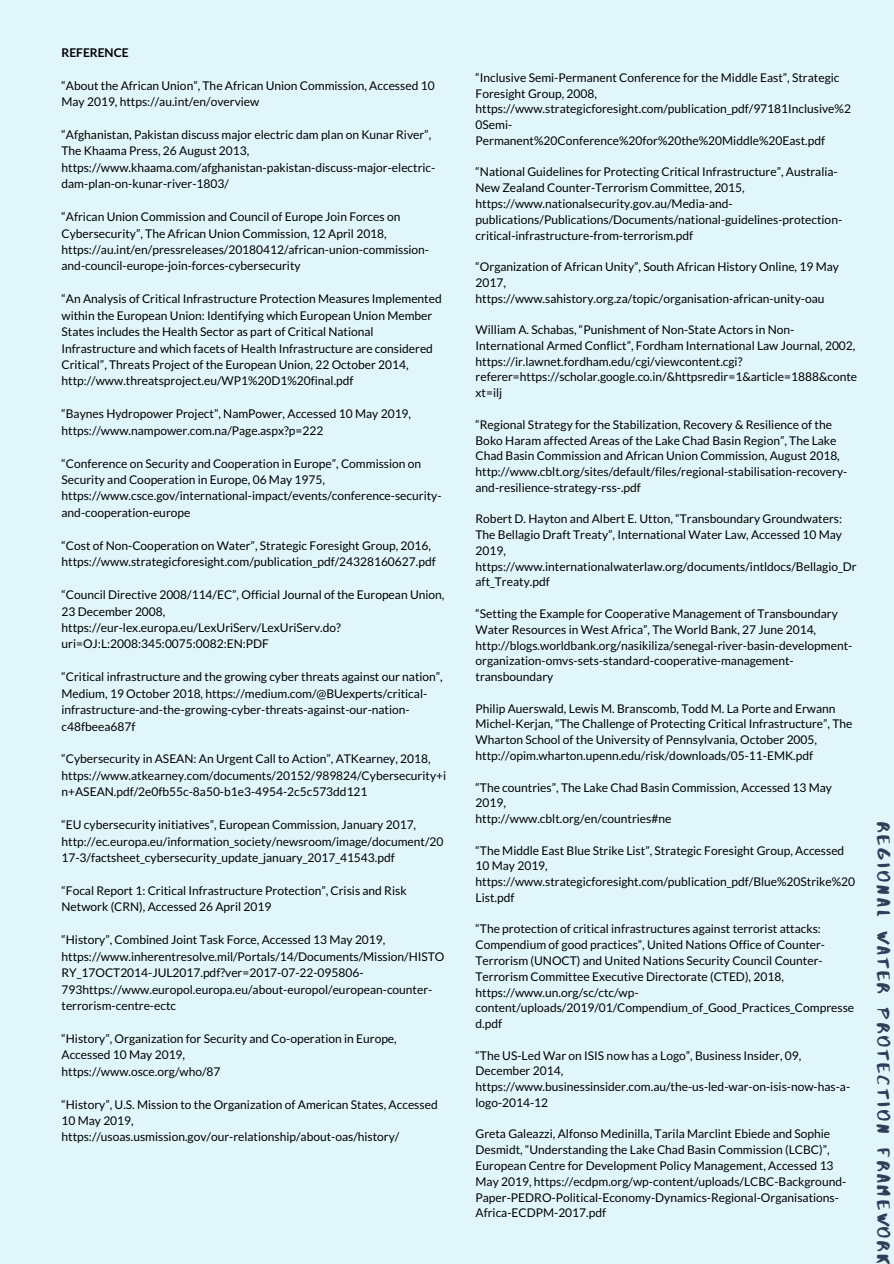
<style>
.page{position:relative;width:894px;height:1264px;background:#fff}
.page>*{position:absolute;margin:0;border:0;box-sizing:border-box;transform-origin:0 0}
.t1{font:18px "Abys";letter-spacing:.19em;color:#303c59}
.t2{font:12px/15.8px "Lato";color:#000}
.t3{font:700 12px "Lato";color:#000}
</style>
<div class="page">
<div style="left:0;top:0;width:893px;height:1263px;background:#e0f6fa"></div>
<p class="t3" style="left:61px;top:45px;width:69px">REFERENCE</p>
<p class="t2" style="left:61px;top:77px;width:374px;line-height:16.5px">“About the African Union”, The African Union Commission, Accessed 10<br>May 2019, https://au.int/en/overview</p>
<p class="t2" style="left:61px;top:126px;width:375px;line-height:16.5px">“Afghanistan, Pakistan discuss major electric dam plan on Kunar River”, The Khaama Press, 26 August 2013, https://www.khaama.com/afghanistan-pakistan-discuss-major-electric&shy;dam-plan-on-kunar-river-1803/</p>
<p class="t2" style="left:61px;top:208px;width:369px;line-height:16.5px">“African Union Commission and Council of Europe Join Forces on Cybersecurity”, The African Union Commission, 12 April 2018, https://au.int/en/pressreleases/20180412/african-union-commission&shy;and-council-europe-join-forces-cybersecurity</p>
<p class="t2" style="left:61px;top:290px;width:381px;line-height:16.5px">“An Analysis of Critical Infrastructure Protection Measures Implemented within the European Union: Identifying which European Union Member States includes the Health Sector as part of Critical National Infrastructure and which facets of Health Infrastructure are considered Critical”, Threats Project of the European Union, 22 October 2014, http://www.threatsproject.eu/WP1%20D1%20final.pdf</p>
<p class="t2" style="left:61px;top:405px;width:351px;line-height:16.5px">“Baynes Hydropower Project”, NamPower, Accessed 10 May 2019, https://www.nampower.com.na/Page.aspx?p=222</p>
<p class="t2" style="left:61px;top:454px;width:381px;line-height:16.5px">“Conference on Security and Cooperation in Europe”, Commission on Security and Cooperation in Europe, 06 May 1975, https://www.csce.gov/international-impact/events/conference-security&shy;and-cooperation-europe</p>
<p class="t2" style="left:61px;top:537px;width:375px;line-height:16.5px">“Cost of Non-Cooperation on Water”, Strategic Foresight Group, 2016, https://www.strategicforesight.com/publication_pdf/24328160627.pdf</p>
<p class="t2" style="left:61px;top:586px;width:384px;line-height:16.5px">“Council Directive 2008/114/EC”, Official Journal of the European Union, 23 December 2008, https://eur-lex.europa.eu/LexUriServ/LexUriServ.do? uri=OJ:L:2008:345:0075:0082:EN:PDF</p>
<p class="t2" style="left:61px;top:668px;width:382px;line-height:16.5px">“Critical infrastructure and the growing cyber threats against our nation”, Medium, 19 October 2018, https://medium.com/@BUexperts/critical&shy;infrastructure-and-the-growing-cyber-threats-against-our-nation&shy;c48fbeea687f</p>
<p class="t2" style="left:61px;top:750px;width:386px;line-height:16.5px">“Cybersecurity in ASEAN: An Urgent Call to Action”, ATKearney, 2018, https://www.atkearney.com/documents/20152/989824/Cybersecurity+i n+ASEAN.pdf/2e0fb55c-8a50-b1e3-4954-2c5c573dd121</p>
<p class="t2" style="left:61px;top:816px;width:383px;line-height:16.5px">“EU cybersecurity initiatives”, European Commission, January 2017, http://ec.europa.eu/information_society/newsroom/image/document/20<br>17-3/factsheet_cybersecurity_update_january_2017_41543.pdf</p>
<p class="t2" style="left:61px;top:882px;width:346px;line-height:16.5px">“Focal Report 1: Critical Infrastructure Protection”, Crisis and Risk<br>Network (CRN), Accessed 26 April 2019</p>
<p class="t2" style="left:61px;top:931px;width:384px;line-height:16.5px">“History”, Combined Joint Task Force, Accessed 13 May 2019, https://www.inherentresolve.mil/Portals/14/Documents/Mission/HISTO RY_17OCT2014-JUL2017.pdf?ver=2017-07-22-095806- 793https://www.europol.europa.eu/about-europol/european-counter&shy;terrorism-centre-ectc</p>
<p class="t2" style="left:61px;top:1029px;width:337px;line-height:16.5px">“History”, Organization for Security and Co-operation in Europe,<br>Accessed 10 May 2019,<br>https://www.osce.org/who/87</p>
<p class="t2" style="left:61px;top:1095px;width:377px;line-height:16.5px">“History”, U.S. Mission to the Organization of American States, Accessed<br>10 May 2019, https://usoas.usmission.gov/our-relationship/about-oas/history/</p>
<p class="t2" style="left:475px;top:69px;width:377px">“Inclusive Semi-Permanent Conference for the Middle East”, Strategic Foresight Group, 2008, https://www.strategicforesight.com/publication_pdf/97181Inclusive%2<br>0Semi-Permanent%20Conference%20for%20the%20Middle%20East.pdf</p>
<p class="t2" style="left:475px;top:164px;width:368px">“National Guidelines for Protecting Critical Infrastructure”, Australia-New Zealand Counter-Terrorism Committee, 2015, https://www.nationalsecurity.gov.au/Media-and&shy;publications/Publications/Documents/national-guidelines-protection&shy;critical-infrastructure-from-terrorism.pdf</p>
<p class="t2" style="left:475px;top:258px;width:365px">“Organization of African Unity”, South African History Online, 19 May<br>2017, https://www.sahistory.org.za/topic/organisation-african-unity-oau</p>
<p class="t2" style="left:475px;top:321px;width:383px">William A. Schabas, “Punishment of Non-State Actors in Non-International Armed Conflict”, Fordham International Law Journal, 2002, https://ir.lawnet.fordham.edu/cgi/viewcontent.cgi? referer=https://scholar.google.co.in/&amp;httpsredir=1&amp;article=1888&amp;conte xt=ilj</p>
<p class="t2" style="left:475px;top:416px;width:373px">“Regional Strategy for the Stabilization, Recovery &amp; Resilience of the Boko Haram affected Areas of the Lake Chad Basin Region”, The Lake Chad Basin Commission and African Union Commission, August 2018, http://www.cblt.org/sites/default/files/regional-stabilisation-recovery&shy;and-resilience-strategy-rss-.pdf</p>
<p class="t2" style="left:475px;top:511px;width:382px">Robert D. Hayton and Albert E. Utton, “Transboundary Groundwaters:<br>The Bellagio Draft Treaty”, International Water Law, Accessed 10 May 2019, https://www.internationalwaterlaw.org/documents/intldocs/Bellagio_Dr aft_Treaty.pdf</p>
<p class="t2" style="left:475px;top:605px;width:378px">“Setting the Example for Cooperative Management of Transboundary Water Resources in West Africa”, The World Bank, 27 June 2014, http://blogs.worldbank.org/nasikiliza/senegal-river-basin-development&shy;organization-omvs-sets-standard-cooperative-management&shy;transboundary</p>
<p class="t2" style="left:475px;top:700px;width:378px">Philip Auerswald, Lewis M. Branscomb, Todd M. La Porte and Erwann Michel-Kerjan, “The Challenge of Protecting Critical Infrastructure”, The Wharton School of the University of Pennsylvania, October 2005, http://opim.wharton.upenn.edu/risk/downloads/05-11-EMK.pdf</p>
<p class="t2" style="left:475px;top:779px;width:358px">“The countries”, The Lake Chad Basin Commission, Accessed 13 May<br>2019,<br>http://www.cblt.org/en/countries#ne</p>
<p class="t2" style="left:475px;top:842px;width:381px">“The Middle East Blue Strike List”, Strategic Foresight Group, Accessed 10 May 2019, https://www.strategicforesight.com/publication_pdf/Blue%20Strike%20<br>List.pdf</p>
<p class="t2" style="left:475px;top:920px;width:380px">“The protection of critical infrastructures against terrorist attacks:<br>Compendium of good practices”, United Nations Office of Counter-Terrorism (UNOCT) and United Nations Security Council Counter-Terrorism Committee Executive Directorate (CTED), 2018, https://www.un.org/sc/ctc/wp&shy;content/uploads/2019/01/Compendium_of_Good_Practices_Compresse d.pdf</p>
<p class="t2" style="left:475px;top:1047px;width:376px">“The US-Led War on ISIS now has a Logo”, Business Insider, 09, December 2014, https://www.businessinsider.com.au/the-us-led-war-on-isis-now-has-a&shy;logo-2014-12</p>
<p class="t2" style="left:475px;top:1125px;width:372px">Greta Galeazzi, Alfonso Medinilla, Tarila Marclint Ebiede and Sophie Desmidt, “Understanding the Lake Chad Basin Commission (LCBC)”, European Centre for Development Policy Management, Accessed 13<br>May 2019, https://ecdpm.org/wp-content/uploads/LCBC-Background-Paper-PEDRO-Political-Economy-Dynamics-Regional-Organisations-Africa-ECDPM-2017.pdf</p>
<h1 class="t1" style="left:894px;top:821px;width:445px;rotate:90deg">REGIONAL WATER PROTECTION FRAMEWORK</h1>
</div>
